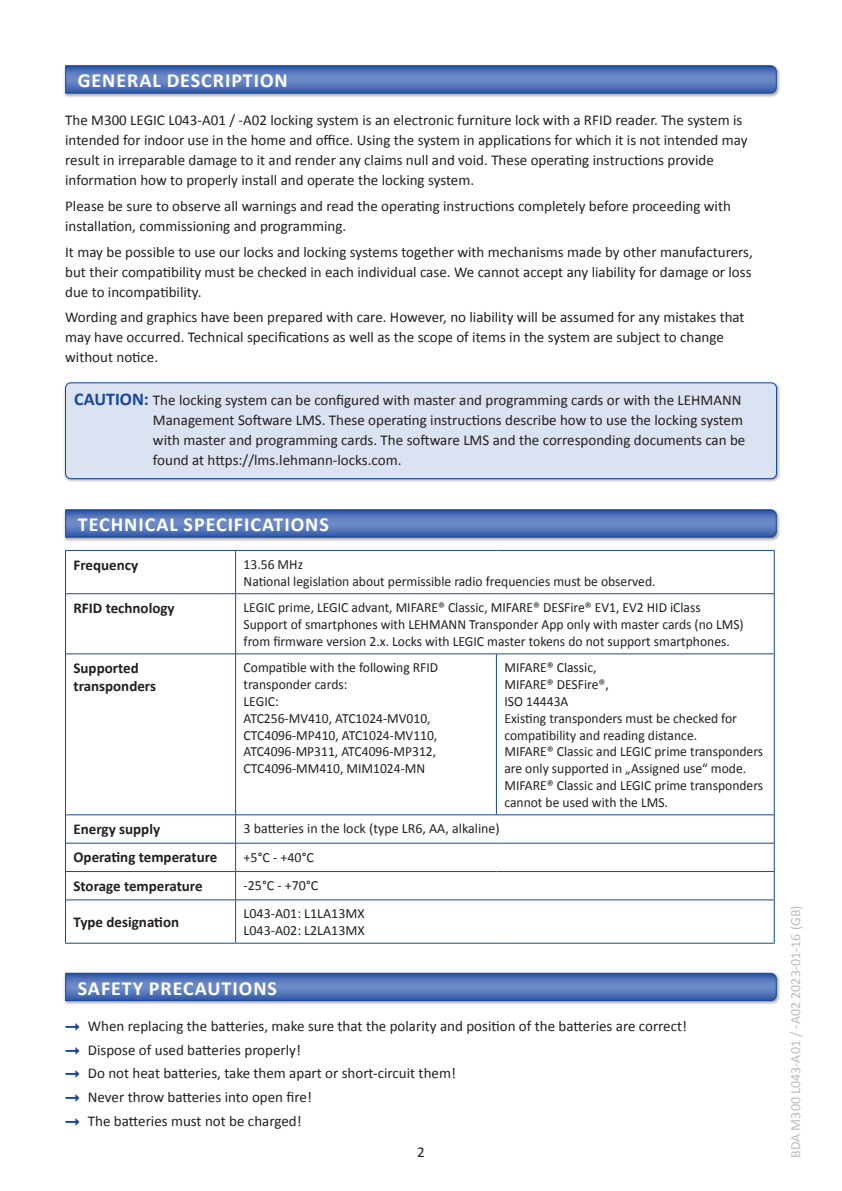
<style>
.page{position:relative;width:842px;height:1191px;background:#fff}
.page>*{position:absolute;margin:0;border:0;box-sizing:border-box;transform-origin:0 0}
.t1{font:700 20px "Calibri";letter-spacing:.05em;color:#fff}
.t2{font:15px/20px "Calibri";color:#231f20}
.t3{font:700 15px/18px "Calibri";color:#231f20}
.t4{font:14px/16.8px "Calibri";color:#231f20}
.t5{font:14px "Calibri";color:#bcbdc0}
.s1{font-weight:700;font-size:18px;color:#18469d}
</style>
<div class="page">
<div style="left:63px;top:64px;width:717px;height:34px;background:#231f20;opacity:.4"></div>
<svg style="left:65px;top:65px;width:712px;height:29px;background:#5072b7"></svg>
<div style="left:63px;top:381px;width:717px;height:102px;background:#231f20;opacity:.4"></div>
<div style="left:65px;top:383px;width:711px;height:95px;background:#dbe2f2;border-radius:5px"></div>
<div style="left:65px;top:382px;width:712px;height:97px;border:1px solid #18469d;border-radius:5px"></div>
<div style="left:63px;top:508px;width:717px;height:34px;background:#231f20;opacity:.4"></div>
<svg style="left:65px;top:509px;width:712px;height:29px;background:#5072b7"></svg>
<div style="left:63px;top:971px;width:717px;height:34px;background:#231f20;opacity:.4"></div>
<svg style="left:65px;top:972px;width:712px;height:29px;background:#5375b9"></svg>
<svg style="left:236px;top:594px;width:538px;height:349px"></svg>
<hr style="left:65px;top:550px;width:171px;height:1px;background:#18469d">
<hr style="left:65px;top:551px;width:1px;height:42px;background:#18469d">
<hr style="left:236px;top:550px;width:260px;height:1px;background:#18469d">
<hr style="left:235px;top:551px;width:1px;height:42px;background:#18469d">
<hr style="left:496px;top:550px;width:278px;height:1px;background:#18469d">
<hr style="left:774px;top:551px;width:1px;height:42px;background:#18469d">
<hr style="left:65px;top:593px;width:171px;height:1px;background:#18469d">
<hr style="left:65px;top:594px;width:1px;height:59px;background:#18469d">
<hr style="left:236px;top:593px;width:260px;height:1px;background:#18469d">
<hr style="left:235px;top:594px;width:1px;height:59px;background:#18469d">
<hr style="left:496px;top:593px;width:278px;height:1px;background:#18469d">
<hr style="left:774px;top:594px;width:1px;height:59px;background:#18469d">
<hr style="left:65px;top:653px;width:171px;height:1px;background:#18469d">
<hr style="left:65px;top:654px;width:1px;height:160px;background:#18469d">
<hr style="left:236px;top:653px;width:260px;height:1px;background:#18469d">
<hr style="left:235px;top:654px;width:1px;height:160px;background:#18469d">
<hr style="left:496px;top:653px;width:278px;height:1px;background:#18469d">
<hr style="left:496px;top:654px;width:1px;height:160px;background:#18469d">
<hr style="left:774px;top:654px;width:1px;height:160px;background:#18469d">
<hr style="left:65px;top:814px;width:171px;height:1px;background:#18469d">
<hr style="left:236px;top:814px;width:260px;height:1px;background:#18469d">
<hr style="left:496px;top:814px;width:278px;height:1px;background:#18469d">
<hr style="left:65px;top:843px;width:171px;height:1px;background:#18469d">
<hr style="left:236px;top:843px;width:260px;height:1px;background:#18469d">
<hr style="left:496px;top:843px;width:278px;height:1px;background:#18469d">
<hr style="left:65px;top:871px;width:171px;height:1px;background:#18469d">
<svg style="left:65px;top:815px;width:1px;height:84px"></svg>
<hr style="left:236px;top:871px;width:260px;height:1px;background:#18469d">
<svg style="left:235px;top:815px;width:1px;height:84px"></svg>
<hr style="left:496px;top:871px;width:278px;height:1px;background:#18469d">
<svg style="left:774px;top:815px;width:1px;height:84px"></svg>
<hr style="left:65px;top:899px;width:171px;height:1px;background:#18469d">
<hr style="left:65px;top:900px;width:1px;height:43px;background:#18469d">
<hr style="left:236px;top:899px;width:260px;height:1px;background:#18469d">
<hr style="left:235px;top:900px;width:1px;height:43px;background:#18469d">
<hr style="left:496px;top:899px;width:278px;height:1px;background:#18469d">
<hr style="left:774px;top:900px;width:1px;height:43px;background:#18469d">
<hr style="left:65px;top:943px;width:171px;height:1px;background:#18469d">
<hr style="left:236px;top:943px;width:260px;height:1px;background:#18469d">
<hr style="left:496px;top:943px;width:278px;height:1px;background:#18469d">
<h1 class="t1" style="left:78px;top:68px;width:211px">GENERAL DESCRIPTION</h1>
<p class="t2" style="left:65px;top:110px;width:684px">The M300 LEGIC L043-A01 / -A02 locking system is an electronic furniture lock with a RFID reader. The system is intended for indoor use in the home and office. Using the system in applications for which it is not intended may result in irreparable damage to it and render any claims null and void. These operating instructions provide information how to properly install and operate the locking system.</p>
<p class="t2" style="left:65px;top:195px;width:667px">Please be sure to observe all warnings and read the operating instructions completely before proceeding with installation, commissioning and programming.</p>
<p class="t2" style="left:65px;top:241px;width:689px;text-align:justify">It may be possible to use our locks and locking systems together with mechanisms made by other manufacturers, but their compatibility must be checked in each individual case. We cannot accept any liability for damage or loss due to incompatibility.</p>
<p class="t2" style="left:65px;top:307px;width:681px">Wording and graphics have been prepared with care. However, no liability will be assumed for any mistakes that may have occurred. Technical specifications as well as the scope of items in the system are subject to change without notice.</p>
<p class="t2" style="left:153px;top:389px;width:594px;text-indent:-79px"><span class="s1">CAUTION:</span> The locking system can be configured with master and programming cards or with the LEHMANN Management Software LMS. These operating instructions describe how to use the locking system with master and programming cards. The software LMS and the corresponding documents can be found at https://lms.lehmann-locks.com.</p>
<h1 class="t1" style="left:78px;top:512px;width:253px">TECHNICAL SPECIFICATIONS</h1>
<p class="t3" style="left:73px;top:555px;width:66px">Frequency</p>
<p class="t4" style="left:244px;top:555px;width:413px">13.56 MHz<br>National legislation about permissible radio frequencies must be observed.</p>
<p class="t3" style="left:73px;top:598px;width:103px">RFID technology</p>
<p class="t4" style="left:244px;top:598px;width:502px">LEGIC prime, LEGIC advant, MIFARE® Classic, MIFARE® DESFire® EV1, EV2 HID iClass<br>Support of smartphones with LEHMANN Transponder App only with master cards (no LMS) from firmware version 2.x. Locks with LEGIC master tokens do not support smartphones.</p>
<p class="t3" style="left:73px;top:658px;width:84px">Supported transponders</p>
<p class="t4" style="left:244px;top:658px;width:196px">Compatible with the following RFID transponder cards:<br>LEGIC:<br>ATC256-MV410, ATC1024-MV010,<br>CTC4096-MP410, ATC1024-MV110,<br>ATC4096-MP311, ATC4096-MP312,<br>CTC4096-MM410, MIM1024-MN</p>
<p class="t4" style="left:504px;top:658px;width:260px">MIFARE® Classic,<br>MIFARE® DESFire®,<br>ISO 14443A<br>Existing transponders must be checked for compatibility and reading distance.<br>MIFARE® Classic and LEGIC prime transponders are only supported in „Assigned use“ mode.<br>MIFARE® Classic and LEGIC prime transponders cannot be used with the LMS.</p>
<p class="t3" style="left:73px;top:819px;width:88px">Energy supply</p>
<p class="t4" style="left:244px;top:819px;width:258px">3 batteries in the lock (type LR6, AA, alkaline)</p>
<p class="t3" style="left:73px;top:847px;width:145px">Operating temperature</p>
<p class="t4" style="left:244px;top:848px;width:72px">+5°C - +40°C</p>
<p class="t3" style="left:73px;top:876px;width:131px">Storage temperature</p>
<p class="t4" style="left:244px;top:876px;width:76px">-25°C - +70°C</p>
<p class="t3" style="left:73px;top:912px;width:107px">Type designation</p>
<p class="t4" style="left:244px;top:904px;width:123px">L043-A01: L1LA13MX<br>L043-A02: L2LA13MX</p>
<h1 class="t1" style="left:78px;top:976px;width:201px">SAFETY PRECAUTIONS</h1>
<p class="t2" style="left:88px;top:1013px;width:601px;line-height:23.6px">When replacing the batteries, make sure that the polarity and position of the batteries are correct!<br>Dispose of used batteries properly!<br>Do not heat batteries, take them apart or short-circuit them!<br>Never throw batteries into open fire!<br>The batteries must not be charged!</p>
<p class="t2" style="left:417px;top:1141px;width:9px">2</p>
<p class="t5" style="left:787px;top:1157px;width:254px;rotate:-90deg">BDA M300 L043-A01 / -A02 2023-01-16 (GB)</p>
</div>
